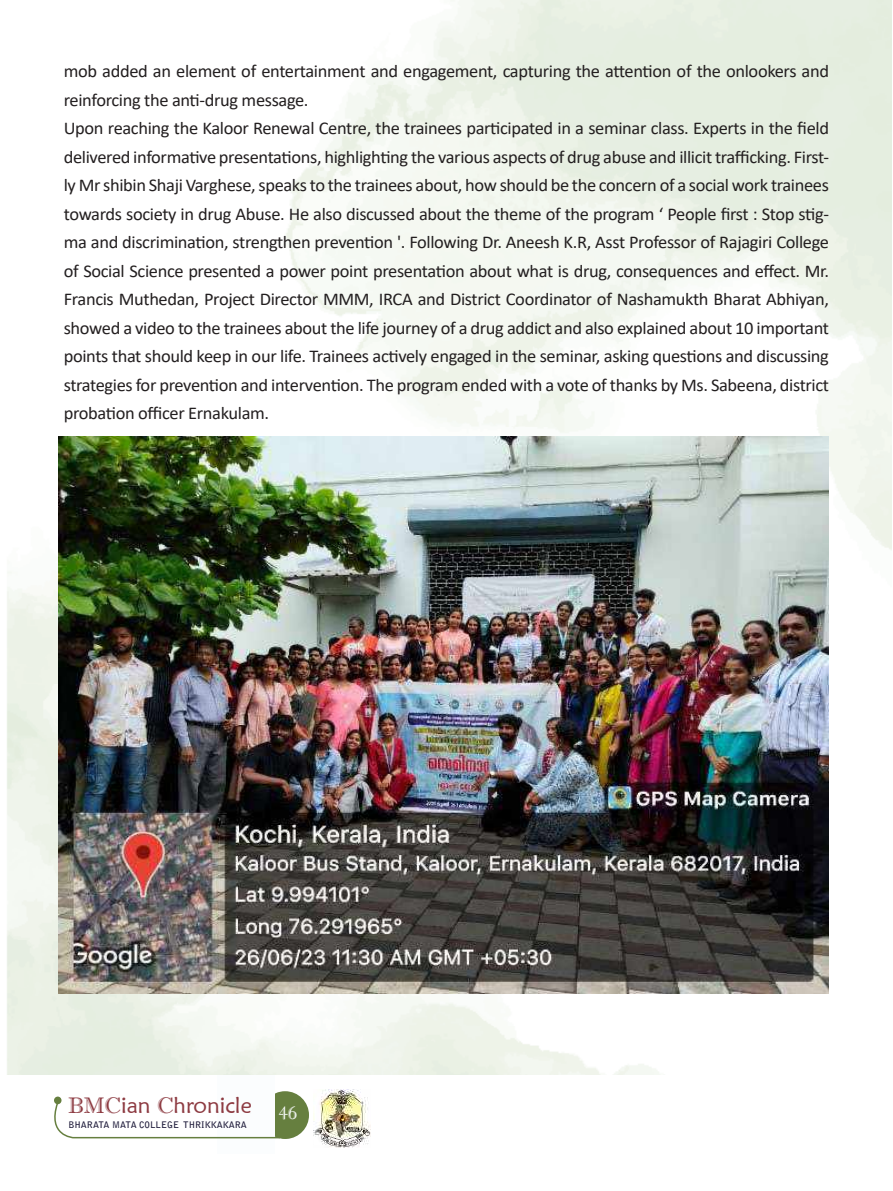
<style>
.page{position:relative;width:893px;height:1191px;background:#fff}
.page>*{position:absolute;margin:0;border:0;box-sizing:border-box;transform-origin:0 0}
.t1{font:22.5px "Maiandra GD";color:#8d3b42}
.t2{font:18px/28.5px "Calibri";letter-spacing:-.02em;color:#231f20}
.t3{font:18px "Imprint MT Shadow";color:#fbfdfe}
.t4{font:700 9px "Bell Gothic Std";color:#1f1c3b}
.s1{font-family:"Imprint MT Shadow"}
</style>
<div class="page">
<img style="left:313px;top:1089px;width:57px;height:58px">
<div style="left:261px;top:1091px;width:48px;height:48px;background:#667f3f;border-radius:24px"></div>
<div style="left:218px;top:1060px;width:57px;height:93px;background:#fbfdfe"></div>
<svg style="left:54px;top:1096px;width:8px;height:8px"></svg>
<svg style="left:54px;top:1100px;width:227px;height:39px"></svg>
<img style="left:7px;top:0;width:884px;height:1074px">
<img style="left:59px;top:436px;width:770px;height:557px">
<p class="t2" style="left:64px;top:57px;width:767px">mob added an element of entertainment and engagement, capturing the attention of the onlookers and reinforcing the anti-drug message.<br>Upon reaching the Kaloor Renewal Centre, the trainees participated in a seminar class. Experts in the field delivered informative presentations, highlighting the various aspects of drug abuse and illicit trafficking. First&shy;ly Mr shibin Shaji Varghese, speaks to the trainees about, how should be the concern of a social work trainees towards society in drug Abuse. He also discussed about the theme of the program ‘ People first : Stop stig&shy;ma and discrimination, strengthen prevention '. Following Dr. Aneesh K.R, Asst Professor of Rajagiri College of Social Science presented a power point presentation about what is drug, consequences and effect. Mr.<br>Francis Muthedan, Project Director MMM, IRCA and District Coordinator of Nashamukth Bharat Abhiyan, showed a video to the trainees about the life journey of a drug addict and also explained about 10 important points that should keep in our life. Trainees actively engaged in the seminar, asking questions and discussing strategies for prevention and intervention. The program ended with a vote of thanks by Ms. Sabeena, district probation officer Ernakulam.</p>
<p class="t1" style="left:68px;top:1090px;width:185px"><span class="s1">BMC</span>ian <span class="s1">C</span>hronicle</p>
<p class="t4" style="left:68px;top:1119px;width:180px">BHARATA MATA COLLEGE THRIKKAKARA</p>
<p class="t3" style="left:279px;top:1102px;width:20px">46</p>
</div>
